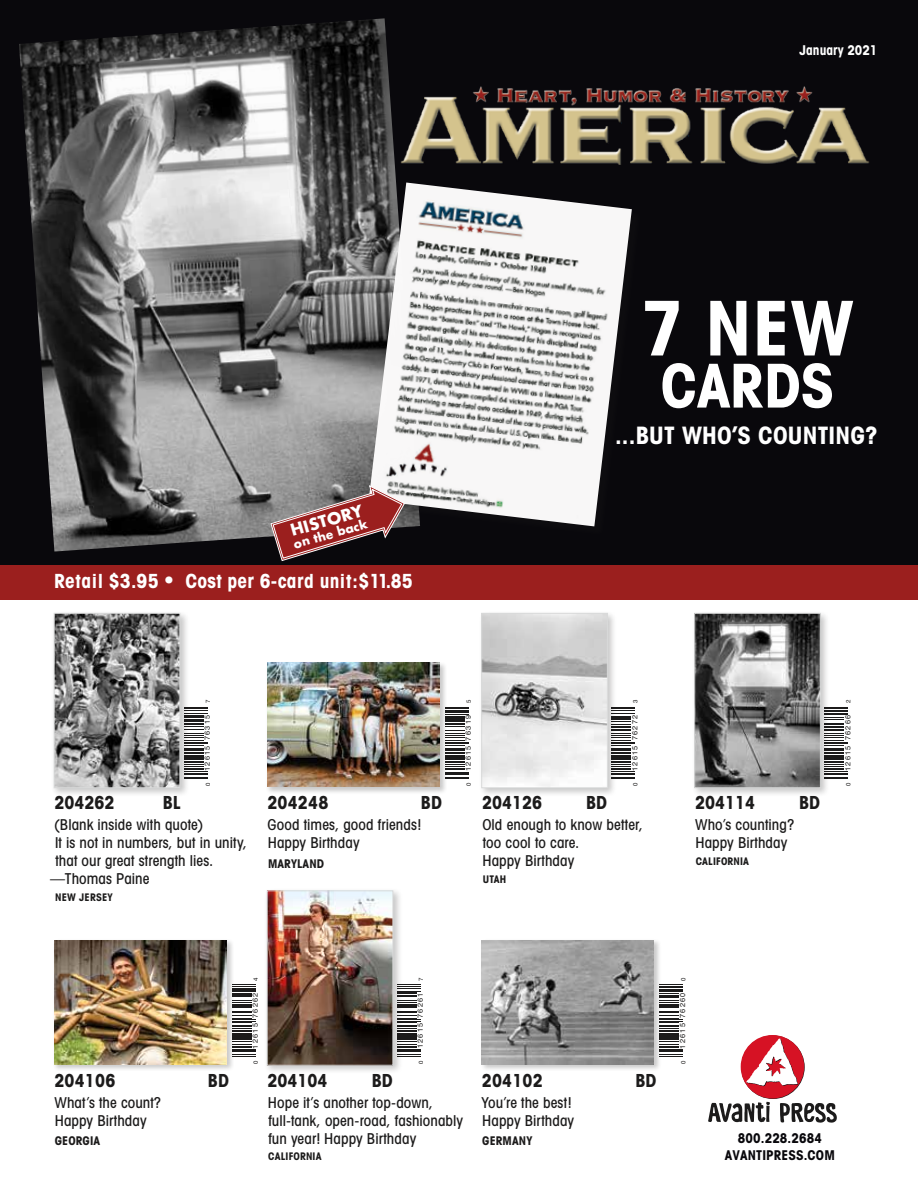
<style>
.page{position:relative;width:918px;height:1188px;background:#fff}
.page>*{position:absolute;margin:0;border:0;box-sizing:border-box;transform-origin:0 0}
.t1{font:700 condensed 75.45px "Avant Garde";color:#fff}
.t2{font:700 condensed 60.45px "Avant Garde";letter-spacing:-.01em;color:#fff}
.t3{font:700 condensed 24px "Avant Garde";letter-spacing:.01em;color:#fff}
.t4{font:700 condensed 19.5px "Avant Garde";letter-spacing:.01em;color:#fff}
.t5{font:700 condensed 18px "Avant Garde";color:#1c1b1b}
.t6{font:700 15.9px "Futura";color:#fff}
.t7{font:500 condensed 15px/18px "Avant Garde";letter-spacing:.005em;color:#1c1b1b}
.t8{font:700 condensed 13.5px/17.4px "Avant Garde";letter-spacing:.01em;color:#09080c;text-align:center}
.t9{font:700 condensed 13.5px "Avant Garde";color:#fff}
.t10{font:700 condensed 12px "Avant Garde";letter-spacing:.01em;color:#1c1b1b}
.t11{font:700 12px "Futura";color:#fff}
.t12{font:700 condensed 10.5px "Avant Garde";letter-spacing:.015em;color:#1c1b1b}
.t13{font:7.35px "Helvetica";letter-spacing:.17em;color:#1c1b1b}
.t14{font:6px "Helvetica";color:#1c1b1b}
</style>
<div class="page">
<div style="left:0;top:0;width:918px;height:589px;background:#09080c"></div>
<div style="left:0;top:565px;width:918px;height:34px;background:#9b1f1e"></div>
<div style="left:741px;top:1035px;width:63px;height:64px;background:#d61224;border-radius:50%"></div>
<svg style="left:746px;top:1039px;width:52px;height:47px"></svg>
<svg style="left:708px;top:1102px;width:62px;height:20px"></svg>
<svg style="left:780px;top:1103px;width:57px;height:20px"></svg>
<img style="left:420px;top:96px;width:449px;height:69px">
<img style="left:467px;top:86px;width:350px;height:20px">
<img style="left:19px;top:18px;width:401px;height:534px">
<div style="left:370px;top:184px;width:272px;height:353px;background:#09080c"></div>
<img style="left:369px;top:183px;width:263px;height:343px">
<svg style="left:271px;top:486px;width:134px;height:75px"></svg>
<svg style="left:189px;top:759px;width:19px;height:20px"></svg>
<hr style="left:184px;top:756px;width:20px;height:3px;background:#1c1b1b">
<hr style="left:184px;top:752px;width:20px;height:2px;background:#1c1b1b">
<svg style="left:189px;top:726px;width:19px;height:25px"></svg>
<hr style="left:184px;top:723px;width:20px;height:2px;background:#1c1b1b">
<hr style="left:184px;top:720px;width:20px;height:2px;background:#1c1b1b">
<svg style="left:189px;top:707px;width:19px;height:13px"></svg>
<div style="left:51px;top:610px;width:138px;height:187px;background:#1c1b1b;opacity:.25"></div>
<img style="left:56px;top:615px;width:122px;height:171px">
<div style="left:54px;top:613px;width:126px;height:175px;border:1px solid #d9dada"></div>
<svg style="left:447px;top:724px;width:21px;height:55px"></svg>
<hr style="left:445px;top:720px;width:20px;height:2px;background:#1c1b1b">
<hr style="left:445px;top:717px;width:20px;height:3px;background:#1c1b1b">
<svg style="left:447px;top:707px;width:21px;height:10px"></svg>
<div style="left:265px;top:661px;width:182px;height:134px;background:#1c1b1b;opacity:.24"></div>
<img style="left:267px;top:663px;width:172px;height:124px">
<svg style="left:617px;top:707px;width:18px;height:72px"></svg>
<div style="left:479px;top:610px;width:138px;height:187px;background:#1c1b1b;opacity:.25"></div>
<img style="left:484px;top:615px;width:122px;height:171px">
<div style="left:482px;top:613px;width:126px;height:175px;border:1px solid #d9dada"></div>
<svg style="left:830px;top:707px;width:18px;height:72px"></svg>
<div style="left:692px;top:610px;width:138px;height:187px;background:#1c1b1b;opacity:.25"></div>
<img style="left:696px;top:615px;width:123px;height:171px">
<div style="left:694px;top:613px;width:127px;height:175px;border:1px solid #d9dada"></div>
<svg style="left:234px;top:1037px;width:21px;height:20px"></svg>
<hr style="left:232px;top:1033px;width:20px;height:3px;background:#1c1b1b">
<hr style="left:232px;top:1030px;width:20px;height:2px;background:#1c1b1b">
<svg style="left:234px;top:1011px;width:21px;height:18px"></svg>
<hr style="left:232px;top:1006px;width:20px;height:2px;background:#1c1b1b">
<hr style="left:232px;top:1004px;width:20px;height:2px;background:#1c1b1b">
<svg style="left:234px;top:984px;width:21px;height:19px"></svg>
<div style="left:52px;top:939px;width:182px;height:133px;background:#1c1b1b;opacity:.24"></div>
<img style="left:54px;top:940px;width:172px;height:124px">
<svg style="left:402px;top:1037px;width:19px;height:20px"></svg>
<hr style="left:397px;top:1033px;width:20px;height:3px;background:#1c1b1b">
<svg style="left:402px;top:1011px;width:19px;height:20px"></svg>
<hr style="left:397px;top:1006px;width:20px;height:2px;background:#1c1b1b">
<hr style="left:397px;top:1004px;width:20px;height:2px;background:#1c1b1b">
<svg style="left:402px;top:984px;width:19px;height:19px"></svg>
<div style="left:264px;top:888px;width:138px;height:187px;background:#1c1b1b;opacity:.25"></div>
<img style="left:269px;top:893px;width:122px;height:170px">
<div style="left:267px;top:891px;width:126px;height:174px;border:1px solid #d9dada"></div>
<svg style="left:662px;top:1037px;width:21px;height:20px"></svg>
<hr style="left:659px;top:1033px;width:20px;height:3px;background:#1c1b1b">
<hr style="left:659px;top:1030px;width:20px;height:2px;background:#1c1b1b">
<svg style="left:662px;top:1011px;width:21px;height:18px"></svg>
<hr style="left:659px;top:1006px;width:20px;height:2px;background:#1c1b1b">
<hr style="left:659px;top:1004px;width:20px;height:2px;background:#1c1b1b">
<svg style="left:662px;top:1000px;width:17px;height:3px"></svg>
<hr style="left:659px;top:995px;width:20px;height:2px;background:#1c1b1b">
<svg style="left:662px;top:984px;width:21px;height:10px"></svg>
<div style="left:480px;top:939px;width:182px;height:133px;background:#1c1b1b;opacity:.24"></div>
<img style="left:482px;top:940px;width:172px;height:124px">
<p class="t9" style="left:799px;top:42px;width:80px">January 2021</p>
<p class="t6" style="left:288px;top:520px;width:76px;rotate:-16deg">HISTORY</p>
<p class="t11" style="left:291px;top:536px;width:78px;rotate:-16deg">on the back</p>
<h3 class="t4" style="left:54px;top:569px;width:360px">Retail $3.95 • Cost per 6-card unit:$11.85</h3>
<h1 class="t1" style="left:641px;top:280px;width:214px">7 NEW</h1>
<h2 class="t2" style="left:660px;top:347px;width:175px">CARDS</h2>
<h3 class="t3" style="left:615px;top:420px;width:264px">...BUT WHO’S COUNTING?</h3>
<p class="t14" style="left:203px;top:703px;width:5px;rotate:-90deg">7</p>
<p class="t14" style="left:464px;top:703px;width:5px;rotate:-90deg">5</p>
<p class="t14" style="left:631px;top:703px;width:5px;rotate:-90deg">3</p>
<p class="t14" style="left:844px;top:703px;width:5px;rotate:-90deg">2</p>
<p class="t13" style="left:202px;top:771px;width:57px;rotate:-90deg">12615 76315</p>
<p class="t13" style="left:463px;top:771px;width:57px;rotate:-90deg">12615 76319</p>
<p class="t13" style="left:629px;top:771px;width:57px;rotate:-90deg">12615 76272</p>
<p class="t13" style="left:842px;top:771px;width:57px;rotate:-90deg">12615 76266</p>
<p class="t14" style="left:203px;top:786px;width:5px;rotate:-90deg">0</p>
<p class="t14" style="left:464px;top:786px;width:5px;rotate:-90deg">0</p>
<p class="t14" style="left:631px;top:786px;width:5px;rotate:-90deg">0</p>
<p class="t14" style="left:844px;top:786px;width:5px;rotate:-90deg">0</p>
<p class="t5" style="left:55px;top:791px;width:62px">204262</p>
<p class="t5" style="left:163px;top:791px;width:19px">BL</p>
<p class="t7" style="left:54px;top:816px;width:151px">(Blank inside with quote)</p>
<p class="t7" style="left:55px;top:834px;width:194px">It is not in numbers, but in unity,</p>
<p class="t7" style="left:55px;top:852px;width:160px">that our great strength lies.</p>
<p class="t7" style="left:50px;top:870px;width:101px">—Thomas Paine</p>
<p class="t12" style="left:55px;top:890px;width:59px">NEW JERSEY</p>
<p class="t5" style="left:267px;top:791px;width:62px">204248</p>
<p class="t5" style="left:421px;top:791px;width:23px">BD</p>
<p class="t7" style="left:268px;top:816px;width:155px">Good times, good friends!<br>Happy Birthday</p>
<p class="t10" style="left:268px;top:856px;width:58px">MARYLAND</p>
<p class="t5" style="left:482px;top:791px;width:62px">204126</p>
<p class="t5" style="left:586px;top:791px;width:23px">BD</p>
<p class="t7" style="left:482px;top:816px;width:162px">Old enough to know better, too cool to care.<br>Happy Birthday</p>
<p class="t12" style="left:483px;top:872px;width:25px">UTAH</p>
<p class="t5" style="left:695px;top:791px;width:62px">204114</p>
<p class="t5" style="left:799px;top:791px;width:23px">BD</p>
<p class="t7" style="left:695px;top:816px;width:100px">Who’s counting?<br>Happy Birthday</p>
<p class="t12" style="left:696px;top:854px;width:55px">CALIFORNIA</p>
<p class="t5" style="left:54px;top:1069px;width:62px">204106</p>
<p class="t5" style="left:208px;top:1069px;width:23px">BD</p>
<p class="t7" style="left:54px;top:1093px;width:108px">What’s the count?<br>Happy Birthday</p>
<p class="t10" style="left:55px;top:1133px;width:47px">GEORGIA</p>
<p class="t14" style="left:251px;top:981px;width:5px;rotate:-90deg">4</p>
<p class="t14" style="left:416px;top:981px;width:5px;rotate:-90deg">7</p>
<p class="t13" style="left:250px;top:1049px;width:57px;rotate:-90deg">12615 76262</p>
<p class="t13" style="left:415px;top:1048px;width:57px;rotate:-90deg">12615 76261</p>
<p class="t14" style="left:251px;top:1064px;width:5px;rotate:-90deg">0</p>
<p class="t14" style="left:416px;top:1064px;width:5px;rotate:-90deg">0</p>
<p class="t5" style="left:268px;top:1069px;width:62px">204104</p>
<p class="t5" style="left:372px;top:1069px;width:23px">BD</p>
<p class="t7" style="left:268px;top:1093px;width:197px">Hope it’s another top-down, full-tank, open-road, fashionably fun year! Happy Birthday</p>
<p class="t12" style="left:268px;top:1150px;width:55px">CALIFORNIA</p>
<p class="t5" style="left:482px;top:1069px;width:62px">204102</p>
<p class="t5" style="left:635px;top:1069px;width:23px">BD</p>
<p class="t7" style="left:481px;top:1093px;width:94px">You’re the best!<br>Happy Birthday</p>
<p class="t10" style="left:482px;top:1133px;width:52px">GERMANY</p>
<p class="t14" style="left:679px;top:981px;width:5px;rotate:-90deg">0</p>
<p class="t13" style="left:677px;top:1049px;width:57px;rotate:-90deg">12615 76260</p>
<p class="t14" style="left:679px;top:1064px;width:5px;rotate:-90deg">0</p>
<p class="t8" style="left:725px;top:1129px;width:111px">800.228.2684<br>AVANTIPRESS.COM</p>
</div>
